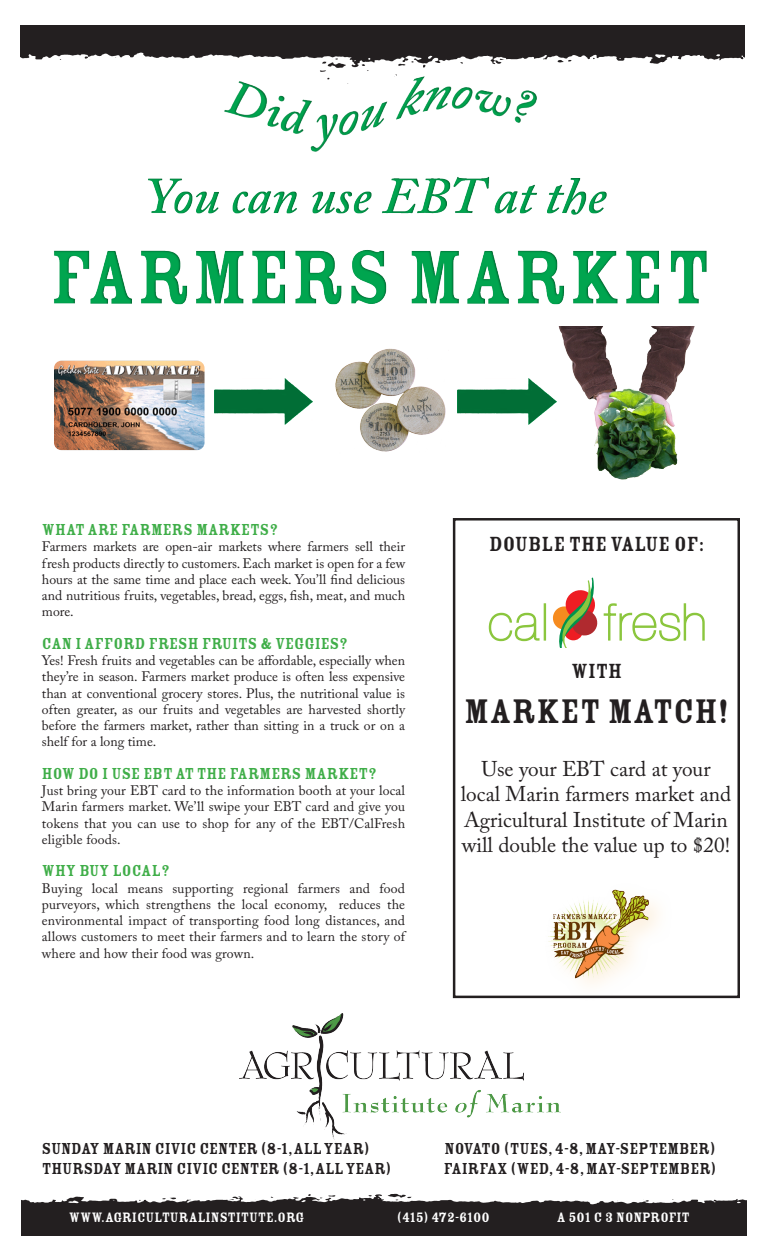
<style>
.page{position:relative;width:765px;height:1260px;background:#fff}
.page>*{position:absolute;margin:0;border:0;box-sizing:border-box;transform-origin:0 0}
.t1{font:37.5px "Rosewood Std Fill";color:#231f20}
.t2{font:22.5px "Rosewood Std Fill";color:#231f20}
.t3{font:21.25px/25.5px "Adobe Caslon Pro";color:#231f20;text-align:center}
.t4{font:17.5px "Rosewood Std Fill";letter-spacing:-.01em;color:#231f20}
.t5{font:17.5px "Rosewood Std Fill";color:#40ae49}
.t6{font:15px "Rosewood Std Fill";color:#fff}
.t7{font:13.75px/16.2px "Adobe Caslon Pro";letter-spacing:.005em;color:#231f20;text-align:justify}
</style>
<div class="page">
<img style="left:21px;top:1194px;width:725px;height:42px">
<img style="left:608px;top:471px;width:39px;height:9px">
<img style="left:548px;top:889px;width:103px;height:90px">
<div style="left:453px;top:518px;width:287px;height:480px;border:2px solid #231f20"></div>
<svg style="left:489px;top:612px;width:51px;height:30px"></svg>
<hr style="left:544px;top:603px;width:2px;height:38px;background:#8bc63e">
<svg style="left:552px;top:578px;width:153px;height:70px"></svg>
<img style="left:240px;top:1014px;width:320px;height:126px">
<img style="left:20px;top:25px;width:725px;height:446px">
<p class="t5" style="left:42px;top:520px;width:238px">WHAT ARE FARMERS MARKETS?</p>
<p class="t7" style="left:42px;top:538px;width:365px">Farmers markets are open-air markets where farmers sell their fresh products directly to customers. Each market is open for a few hours at the same time and place each week. You’ll find delicious and nutritious fruits, vegetables, bread, eggs, fish, meat, and much more.</p>
<p class="t5" style="left:42px;top:634px;width:308px">CAN I AFFORD FRESH FRUITS &amp; VEGGIES?</p>
<p class="t7" style="left:42px;top:652px;width:365px">Yes! Fresh fruits and vegetables can be affordable, especially when they’re in season. Farmers market produce is often less expensive than at conventional grocery stores. Plus, the nutritional value is often greater, as our fruits and vegetables are harvested shortly before the farmers market, rather than sitting in a truck or on a shelf for a long time.</p>
<p class="t5" style="left:42px;top:764px;width:337px">HOW DO I USE EBT AT THE FARMERS MARKET?</p>
<p class="t7" style="left:42px;top:782px;width:365px">Just bring your EBT card to the information booth at your local Marin farmers market. We’ll swipe your EBT card and give you tokens that you can use to shop for any of the EBT/CalFresh eligible foods.</p>
<p class="t5" style="left:42px;top:861px;width:130px">WHY BUY LOCAL?</p>
<p class="t7" style="left:42px;top:880px;width:365px">Buying local means supporting regional farmers and food purveyors, which strengthens the local economy, reduces the environmental impact of transporting food long distances, and allows customers to meet their farmers and to learn the story of where and how their food was grown.</p>
<p class="t2" style="left:489px;top:532px;width:217px">DOUBLE THE VALUE OF:</p>
<p class="t2" style="left:571px;top:658px;width:53px">WITH</p>
<p class="t1" style="left:464px;top:691px;width:266px">MARKET MATCH!</p>
<p class="t3" style="left:461px;top:756px;width:272px">Use your EBT card at your local Marin farmers market and<br>Agricultural Institute of Marin will double the value up to $20!</p>
<p class="t4" style="left:42px;top:1139px;width:329px">SUNDAY MARIN CIVIC CENTER (8-1, ALL YEAR)</p>
<p class="t4" style="left:42px;top:1159px;width:351px">THURSDAY MARIN CIVIC CENTER (8-1, ALL YEAR)</p>
<p class="t4" style="left:444px;top:1139px;width:273px">NOVATO (TUES, 4-8, MAY-SEPTEMBER)</p>
<p class="t4" style="left:444px;top:1159px;width:274px">FAIRFAX (WED, 4-8, MAY-SEPTEMBER)</p>
<p class="t6" style="left:69px;top:1209px;width:237px">WWW.AGRICULTURALINSTITUTE.ORG</p>
<p class="t6" style="left:397px;top:1209px;width:94px">(415) 472-6100</p>
<p class="t6" style="left:557px;top:1209px;width:135px">A 501 C 3 NONPROFIT</p>
</div>
